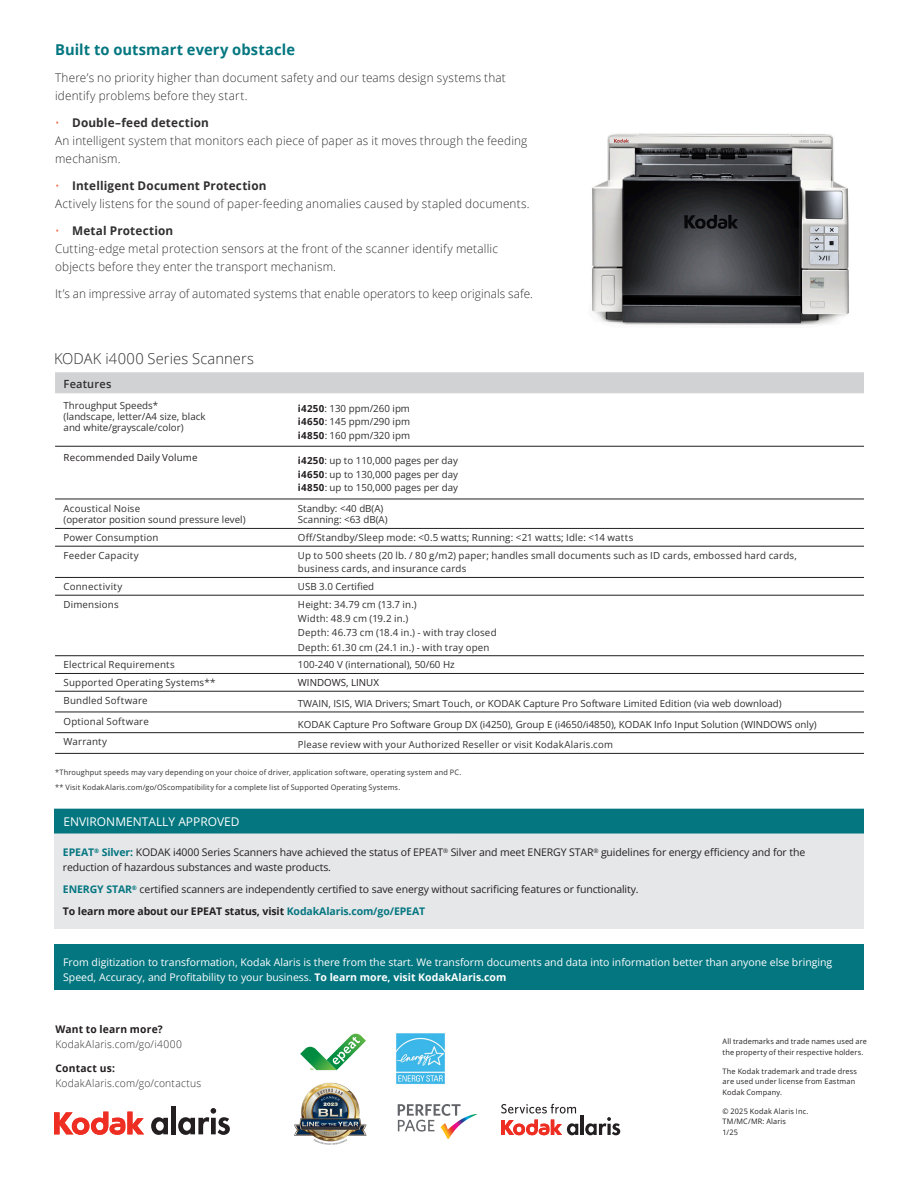
<style>
.page{position:relative;width:918px;height:1188px;background:#fff}
.page>*{position:absolute;margin:0;border:0;box-sizing:border-box;transform-origin:0 0}
.Body_copy_headline{font:700 15px "Open Sans";letter-spacing:.005em;color:#037680}
.Body_copy{font:300 15px "Open Sans";letter-spacing:.01em;color:#312f30}
.Body_copy-2{font:300 12px/18px "Open Sans";letter-spacing:.015em;color:#312f30}
.t1{font:12px "Open Sans";color:#fff}
.Table_copy_8pt{font:600 11.25px "Open Sans";letter-spacing:.015em;color:#312f30}
.t2{font:10.5px/15px "Open Sans";letter-spacing:-.01em;color:#231f20}
.t3{font:10.5px/15px "Open Sans";color:#fff}
.Small_Body_copy{font:300 10.5px/15px "Open Sans";letter-spacing:.02em;color:#312f30}
.t4{font:700 10.5px "Open Sans";letter-spacing:-.01em;color:#231f20}
.Paragraph_Style_1-10_12{font:9.75px/13.5px "Open Sans";letter-spacing:.01em;color:#312f30}
.Paragraph_Style_1-10_12-2{font:9.75px "Open Sans";letter-spacing:.015em;color:#231f20}
.t5{font:7.5px/10.5px "Open Sans";letter-spacing:.02em;color:#231f20}
.Body_copy_4mm_indent{font:7.5px/15px "Open Sans";letter-spacing:.025em;color:#312f30}
.s1{color:#f26537}
.s2{font-weight:700}
.s3{font-weight:700;color:#231f20}
.s4{color:#231f20}
.s5{font-weight:700;color:#037680}
.s6{color:#037680}
</style>
<div class="page">
<svg style="left:55px;top:372px;width:809px;height:22px;background:#d3d4d5"></svg>
<svg style="left:55px;top:498px;width:809px;height:255px"></svg>
<svg style="left:55px;top:529px;width:809px;height:126px"></svg>
<svg style="left:55px;top:547px;width:809px;height:30px"></svg>
<hr style="left:55px;top:446px;width:243px;height:1px;background:#231f20">
<hr style="left:298px;top:446px;width:566px;height:1px;background:#231f20">
<hr style="left:55px;top:499px;width:243px;height:1px;background:#231f20">
<hr style="left:298px;top:499px;width:566px;height:1px;background:#231f20">
<hr style="left:55px;top:577px;width:243px;height:1px;background:#231f20">
<hr style="left:298px;top:577px;width:566px;height:1px;background:#231f20">
<hr style="left:55px;top:673px;width:243px;height:1px;background:#231f20">
<hr style="left:55px;top:691px;width:243px;height:1px;background:#231f20">
<hr style="left:298px;top:673px;width:566px;height:1px;background:#231f20">
<hr style="left:298px;top:691px;width:566px;height:1px;background:#231f20">
<hr style="left:55px;top:712px;width:243px;height:1px;background:#231f20">
<hr style="left:55px;top:732px;width:243px;height:1px;background:#231f20">
<hr style="left:55px;top:753px;width:243px;height:1px;background:#231f20">
<hr style="left:298px;top:712px;width:566px;height:1px;background:#231f20">
<hr style="left:298px;top:732px;width:566px;height:1px;background:#231f20">
<hr style="left:298px;top:753px;width:566px;height:1px;background:#231f20">
<hr style="left:55px;top:546px;width:243px;height:1px;background:#231f20">
<hr style="left:298px;top:546px;width:566px;height:1px;background:#231f20">
<hr style="left:55px;top:595px;width:243px;height:1px;background:#231f20">
<hr style="left:298px;top:595px;width:566px;height:1px;background:#231f20">
<hr style="left:55px;top:655px;width:243px;height:1px;background:#231f20">
<hr style="left:298px;top:655px;width:566px;height:1px;background:#231f20">
<hr style="left:55px;top:528px;width:243px;height:1px;background:#231f20">
<hr style="left:298px;top:528px;width:566px;height:1px;background:#231f20">
<div style="left:54px;top:817px;width:810px;height:112px;background:#e6e7e9"></div>
<div style="left:54px;top:809px;width:810px;height:25px;background:#037680"></div>
<img style="left:396px;top:1033px;width:49px;height:51px">
<svg style="left:501px;top:1104px;width:75px;height:10px"></svg>
<svg style="left:501px;top:1120px;width:77px;height:15px"></svg>
<hr style="left:581px;top:1116px;width:3px;height:19px;background:#231f20">
<svg style="left:585px;top:1117px;width:35px;height:18px"></svg>
<svg style="left:398px;top:1104px;width:79px;height:35px"></svg>
<svg style="left:300px;top:1034px;width:66px;height:36px"></svg>
<img style="left:294px;top:1082px;width:73px;height:63px">
<div style="left:54px;top:944px;width:810px;height:46px;background:#037680"></div>
<svg style="left:54px;top:1112px;width:90px;height:23px"></svg>
<svg style="left:151px;top:1117px;width:17px;height:18px"></svg>
<div style="left:171px;top:1106px;width:5px;height:28px;background:#231f20"></div>
<svg style="left:178px;top:1108px;width:52px;height:27px"></svg>
<img style="left:592px;top:133px;width:257px;height:192px">
<p class="Body_copy_headline" style="left:55px;top:38px;width:242px">Built to outsmart every obstacle</p>
<p class="Body_copy-2" style="left:55px;top:68px;width:452px">There’s no priority higher than document safety and our teams design systems that identify problems before they start.</p>
<p class="Body_copy-2" style="left:55px;top:113px;width:474px"><span class="s1">•</span> <span class="s2">Double–feed detection<br></span>An intelligent system that monitors each piece of paper as it moves through the feeding mechanism.</p>
<p class="Body_copy-2" style="left:55px;top:176px;width:476px"><span class="s1">•</span> <span class="s2">Intelligent Document Protection<br></span>Actively listens for the sound of paper-feeding anomalies caused by stapled documents.</p>
<p class="Body_copy-2" style="left:55px;top:221px;width:444px"><span class="s1">•</span> <span class="s2">Metal Protection<br></span>Cutting-edge metal protection sensors at the front of the scanner identify metallic objects before they enter the transport mechanism.</p>
<p class="Body_copy-2" style="left:55px;top:284px;width:479px">It’s an impressive array of automated systems that enable operators to keep originals safe.</p>
<p class="Body_copy" style="left:54px;top:348px;width:201px">KODAK i4000 Series Scanners</p>
<p class="Table_copy_8pt" style="left:64px;top:376px;width:49px">Features</p>
<p class="Paragraph_Style_1-10_12" style="left:64px;top:399px;width:143px;line-height:11.2px">Throughput Speeds* (landscape, letter/A4 size, black and white/grayscale/color)</p>
<p class="Paragraph_Style_1-10_12" style="left:298px;top:401px;width:114px;text-align:justify"><span class="s3">i4250</span><span class="s4">:</span> 130 ppm/260 ipm <span class="s3">i4650</span><span class="s4">:</span> 145 ppm/290 ipm <span class="s3">i4850</span><span class="s4">:</span> 160 ppm/320 ipm</p>
<p class="Paragraph_Style_1-10_12-2" style="left:64px;top:451px;width:136px">Recommended Daily Volume</p>
<p class="Paragraph_Style_1-10_12" style="left:298px;top:454px;width:162px;text-align:justify"><span class="s3">i4250</span><span class="s4">:</span> up to 110,000 pages per day <span class="s3">i4650</span><span class="s4">:</span> up to 130,000 pages per day <span class="s3">i4850</span><span class="s4">:</span> up to 150,000 pages per day</p>
<p class="Paragraph_Style_1-10_12" style="left:64px;top:502px;width:184px;line-height:11.7px">Acoustical Noise<br>(operator position sound pressure level)</p>
<p class="Paragraph_Style_1-10_12" style="left:298px;top:502px;width:91px;line-height:11.2px">Standby: &lt;40 dB(A)<br>Scanning: &lt;63 dB(A)</p>
<p class="Paragraph_Style_1-10_12" style="left:64px;top:531px;width:96px">Power Consumption</p>
<p class="Paragraph_Style_1-10_12" style="left:298px;top:531px;width:337px">Off/Standby/Sleep mode: &lt;0.5 watts; Running: &lt;21 watts; Idle: &lt;14 watts</p>
<p class="Paragraph_Style_1-10_12" style="left:64px;top:548px;width:77px">Feeder Capacity</p>
<p class="Paragraph_Style_1-10_12" style="left:298px;top:548px;width:501px">Up to 500 sheets (20 lb. / 80 g/m2) paper; handles small documents such as ID cards, embossed hard cards, business cards, and insurance cards</p>
<p class="Paragraph_Style_1-10_12" style="left:64px;top:580px;width:60px">Connectivity</p>
<p class="Paragraph_Style_1-10_12" style="left:298px;top:580px;width:78px">USB 3.0 Certified</p>
<p class="Paragraph_Style_1-10_12" style="left:64px;top:597px;width:57px">Dimensions</p>
<p class="Paragraph_Style_1-10_12" style="left:298px;top:597px;width:120px">Height: 34.79 cm (13.7 in.)</p>
<p class="Paragraph_Style_1-10_12" style="left:298px;top:612px;width:112px">Width: 48.9 cm (19.2 in.)</p>
<p class="Paragraph_Style_1-10_12" style="left:298px;top:626px;width:200px">Depth: 46.73 cm (18.4 in.) - with tray closed</p>
<p class="Paragraph_Style_1-10_12" style="left:298px;top:640px;width:193px">Depth: 61.30 cm (24.1 in.) - with tray open</p>
<p class="Paragraph_Style_1-10_12" style="left:64px;top:658px;width:113px">Electrical Requirements</p>
<p class="Paragraph_Style_1-10_12" style="left:298px;top:658px;width:158px">100-240 V (international), 50/60 Hz</p>
<p class="Paragraph_Style_1-10_12" style="left:64px;top:676px;width:154px">Supported Operating Systems**</p>
<p class="Paragraph_Style_1-10_12-2" style="left:298px;top:676px;width:83px">WINDOWS, LINUX</p>
<p class="Paragraph_Style_1-10_12" style="left:64px;top:693px;width:86px">Bundled Software</p>
<p class="Paragraph_Style_1-10_12" style="left:298px;top:696px;width:485px">TWAIN, ISIS, WIA Drivers; Smart Touch, or KODAK Capture Pro Software Limited Edition (via web download)</p>
<p class="Paragraph_Style_1-10_12" style="left:64px;top:714px;width:87px">Optional Software</p>
<p class="Paragraph_Style_1-10_12" style="left:298px;top:717px;width:520px">KODAK Capture Pro Software Group DX (i4250), Group E (i4650/i4850), KODAK Info Input Solution (WINDOWS only)</p>
<p class="Paragraph_Style_1-10_12" style="left:64px;top:735px;width:45px">Warranty</p>
<p class="Paragraph_Style_1-10_12" style="left:298px;top:738px;width:316px">Please review with your Authorized Reseller or visit KodakAlaris.com</p>
<p class="Body_copy_4mm_indent" style="left:55px;top:764px;width:408px">*Throughput speeds may vary depending on your choice of driver, application software, operating system and PC. ** Visit KodakAlaris.com/go/OScompatibility for a complete list of Supported Operating Systems.</p>
<p class="t1" style="left:63px;top:813px;width:178px">ENVIRONMENTALLY APPROVED</p>
<p class="t2" style="left:63px;top:845px;width:744px"><span class="s5">EPEAT</span><sup>®</sup> <span class="s5">Silver:</span> KODAK i4000 Series Scanners have achieved the status of EPEAT<sup>®</sup> Silver and meet ENERGY STAR<sup>®</sup> guidelines for energy efficiency and for the reduction of hazardous substances and waste products.</p>
<p class="t2" style="left:63px;top:881px;width:577px"><span class="s5">ENERGY STAR</span><sup>®</sup> certified scanners are independently certified to save energy without sacrificing features or functionality.</p>
<p class="t4" style="left:63px;top:904px;width:364px">To learn more about our EPEAT status, visit <span class="s6">KodakAlaris.com/go/EPEAT</span></p>
<p class="t3" style="left:63px;top:954px;width:771px">From digitization to transformation, Kodak Alaris is there from the start. We transform documents and data into information better than anyone else bringing<br>Speed, Accuracy, and Profitability to your business. <span class="s2">To learn more, visit KodakAlaris.com</span></p>
<p class="Small_Body_copy" style="left:55px;top:1021px;width:128px"><span class="s3">Want to learn more?<br></span>KodakAlaris.com/go/i4000</p>
<p class="Small_Body_copy" style="left:55px;top:1060px;width:147px"><span class="s3">Contact us:<br></span>KodakAlaris.com/go/contactus</p>
<p class="t5" style="left:723px;top:1036px;width:146px">All trademarks and trade names used are the property of their respective holders.</p>
<p class="t5" style="left:723px;top:1065px;width:136px">The Kodak trademark and trade dress are used under license from Eastman<br>Kodak Company.</p>
<p class="t5" style="left:723px;top:1105px;width:87px">© 2025 Kodak Alaris Inc.<br>TM/MC/MR: Alaris<br>1/25</p>
</div>
